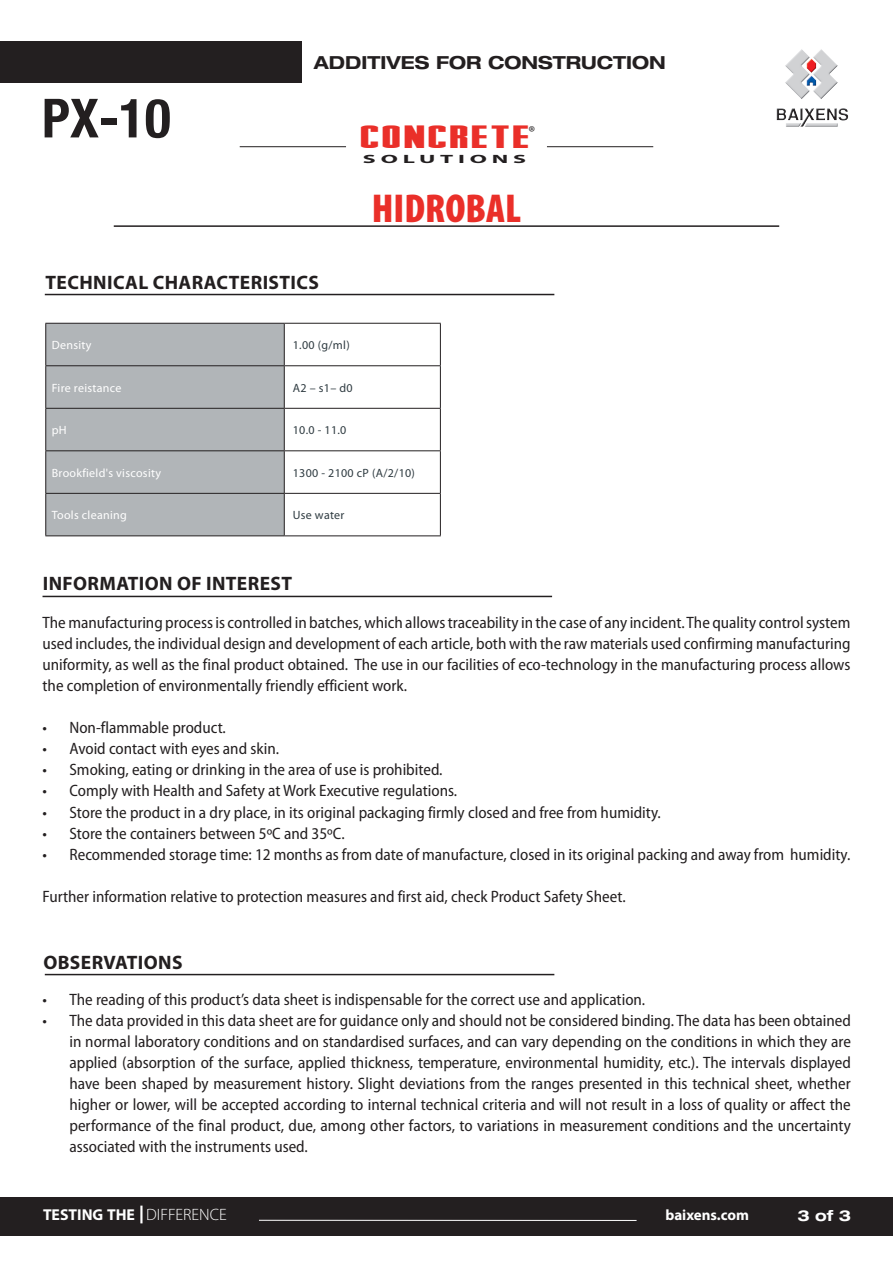
<style>
.page{position:relative;width:893px;height:1263px;background:#fff}
.page>*{position:absolute;margin:0;border:0;box-sizing:border-box;transform-origin:0 0}
.t1{font:700 condensed 54px "Helvetica Neue LT Com";color:#231f20}
.t2{font:900 condensed 40.5px "Myriad Pro";color:#ea2f29}
.t3{font:33px "Stark";color:#ea2f29;scale:1.5 1}
.t4{font:21px "Minion Pro";color:#231f20}
.t5{font:700 19.5px "Myriad Pro";letter-spacing:.02em;color:#231f20}
.t6{font:700 expanded 18px "Helvetica Neue";color:#231f20}
.t7{font:semi-condensed 16.5px/21px "Myriad Pro";color:#231f20;text-align:justify}
.t8{font:700 15.75px "Myriad Pro";color:#fff}
.t9{font:700 15px "Myriad Pro";color:#fff}
.t10{font:700 expanded 15px "Helvetica Neue";color:#fff}
.t11{font:12px "Myriad Pro";letter-spacing:.025em;color:#fff}
.t12{font:12px "Myriad Pro";letter-spacing:.025em;color:#2f3b41}
.t13{font:700 12px "Myriad Pro";letter-spacing:.2em;color:#231f20;scale:2 1}
.s1{font-weight:300;font-size:16.5px}
</style>
<div class="page">
<div style="left:1px;top:42px;width:301px;height:41px;background:#231f20"></div>
<hr style="left:114px;top:225px;width:665px;height:2px;background:#231f20">
<hr style="left:240px;top:146px;width:106px;height:1px;background:#231f20">
<hr style="left:547px;top:146px;width:106px;height:1px;background:#231f20">
<img style="left:776px;top:49px;width:73px;height:78px">
<div style="left:0;top:1196px;width:893px;height:39px;background:#231f20"></div>
<hr style="left:140px;top:1205px;width:3px;height:18px;background:#fff">
<hr style="left:259px;top:1220px;width:378px;height:1px;background:#fff">
<hr style="left:43px;top:596px;width:509px;height:1px;background:#231f20">
<hr style="left:45px;top:294px;width:509px;height:1px;background:#231f20">
<hr style="left:45px;top:974px;width:509px;height:1px;background:#231f20">
<div style="left:46px;top:324px;width:238px;height:211px;background:#b1b5b8"></div>
<hr style="left:284px;top:323px;width:157px;height:1px;background:#231f20">
<hr style="left:440px;top:324px;width:1px;height:41px;background:#231f20">
<hr style="left:284px;top:365px;width:157px;height:1px;background:#231f20">
<hr style="left:440px;top:366px;width:1px;height:42px;background:#231f20">
<hr style="left:284px;top:408px;width:157px;height:1px;background:#231f20">
<hr style="left:440px;top:409px;width:1px;height:41px;background:#231f20">
<hr style="left:440px;top:494px;width:1px;height:41px;background:#231f20">
<hr style="left:284px;top:535px;width:157px;height:1px;background:#231f20">
<hr style="left:45px;top:323px;width:239px;height:1px;background:#231f20">
<hr style="left:45px;top:324px;width:1px;height:41px;background:#231f20">
<hr style="left:284px;top:324px;width:1px;height:41px;background:#231f20">
<hr style="left:45px;top:365px;width:239px;height:1px;background:#231f20">
<hr style="left:45px;top:366px;width:1px;height:42px;background:#231f20">
<hr style="left:284px;top:366px;width:1px;height:42px;background:#231f20">
<hr style="left:45px;top:408px;width:239px;height:1px;background:#231f20">
<hr style="left:45px;top:409px;width:1px;height:41px;background:#231f20">
<hr style="left:284px;top:409px;width:1px;height:41px;background:#231f20">
<hr style="left:45px;top:450px;width:239px;height:1px;background:#231f20">
<hr style="left:45px;top:451px;width:1px;height:42px;background:#231f20">
<hr style="left:45px;top:493px;width:239px;height:1px;background:#231f20">
<hr style="left:45px;top:494px;width:1px;height:41px;background:#231f20">
<hr style="left:284px;top:494px;width:1px;height:41px;background:#231f20">
<hr style="left:45px;top:535px;width:239px;height:1px;background:#231f20">
<hr style="left:284px;top:451px;width:1px;height:42px;background:#231f20">
<hr style="left:284px;top:450px;width:157px;height:1px;background:#231f20">
<hr style="left:440px;top:451px;width:1px;height:42px;background:#231f20">
<hr style="left:284px;top:493px;width:157px;height:1px;background:#231f20">
<h1 class="t1" style="left:42px;top:86px;width:130px">PX-10</h1>
<p class="t6" style="left:314px;top:51px;width:353px">ADDITIVES FOR CONSTRUCTION</p>
<h3 class="t3" style="left:361px;top:118px;width:116px">CONCRETE</h3>
<p class="t4" style="left:529px;top:119px;width:8px">®</p>
<p class="t13" style="left:363px;top:151px;width:83px">SOLUTIONS</p>
<h2 class="t2" style="left:372px;top:186px;width:151px">HIDROBAL</h2>
<p class="t5" style="left:46px;top:269px;width:275px">TECHNICAL CHARACTERISTICS</p>
<p class="t11" style="left:52px;top:338px;width:41px">Density</p>
<p class="t12" style="left:293px;top:338px;width:58px">1.00 (g/ml)</p>
<p class="t11" style="left:52px;top:380px;width:71px">Fire reistance</p>
<p class="t12" style="left:293px;top:380px;width:61px">A2 – s1– d0</p>
<p class="t11" style="left:52px;top:423px;width:16px">pH</p>
<p class="t12" style="left:293px;top:423px;width:55px">10.0 - 11.0</p>
<p class="t11" style="left:52px;top:465px;width:111px">Brookfield's viscosity</p>
<p class="t12" style="left:293px;top:465px;width:124px">1300 - 2100 cP (A/2/10)</p>
<p class="t11" style="left:52px;top:508px;width:77px">Tools cleaning</p>
<p class="t12" style="left:293px;top:508px;width:53px">Use water</p>
<p class="t5" style="left:43px;top:570px;width:251px">INFORMATION OF INTEREST</p>
<p class="t7" style="left:43px;top:613px;width:809px">The manufacturing process is controlled in batches, which allows traceability in the case of any incident. The quality control system used includes, the individual design and development of each article, both with the raw materials used confirming manufacturing uniformity, as well as the final product obtained. The use in our facilities of eco-technology in the manufacturing process allows the completion of environmentally friendly efficient work.</p>
<p class="t7" style="left:43px;top:718px;width:185px">• Non-flammable product.</p>
<p class="t7" style="left:43px;top:739px;width:238px">• Avoid contact with eyes and skin.</p>
<p class="t7" style="left:43px;top:760px;width:402px">• Smoking, eating or drinking in the area of use is prohibited.</p>
<p class="t7" style="left:43px;top:781px;width:416px">• Comply with Health and Safety at Work Executive regulations.</p>
<p class="t7" style="left:43px;top:802px;width:620px">• Store the product in a dry place, in its original packaging firmly closed and free from humidity.</p>
<p class="t7" style="left:43px;top:823px;width:304px">• Store the containers between 5ºC and 35ºC.</p>
<p class="t7" style="left:43px;top:844px;width:809px">• Recommended storage time: 12 months as from date of manufacture, closed in its original packing and away from humidity.</p>
<p class="t7" style="left:43px;top:886px;width:585px">Further information relative to protection measures and first aid, check Product Safety Sheet.</p>
<p class="t5" style="left:43px;top:950px;width:141px">OBSERVATIONS</p>
<p class="t7" style="left:43px;top:990px;width:604px">• The reading of this product’s data sheet is indispensable for the correct use and application.</p>
<p class="t7" style="left:70px;top:1011px;width:783px;text-indent:-27px">• The data provided in this data sheet are for guidance only and should not be considered binding. The data has been obtained in normal laboratory conditions and on standardised surfaces, and can vary depending on the conditions in which they are applied (absorption of the surface, applied thickness, temperature, environmental humidity, etc.). The intervals displayed have been shaped by measurement history. Slight deviations from the ranges presented in this technical sheet, whether higher or lower, will be accepted according to internal technical criteria and will not result in a loss of quality or affect the performance of the final product, due, among other factors, to variations in measurement conditions and the uncertainty associated with the instruments used.</p>
<p class="t8" style="left:43px;top:1204px;width:185px">TESTING THE <span class="s1">DIFFERENCE</span></p>
<p class="t9" style="left:665px;top:1205px;width:85px">baixens.com</p>
<p class="t10" style="left:797px;top:1206px;width:55px">3 of 3</p>
</div>
